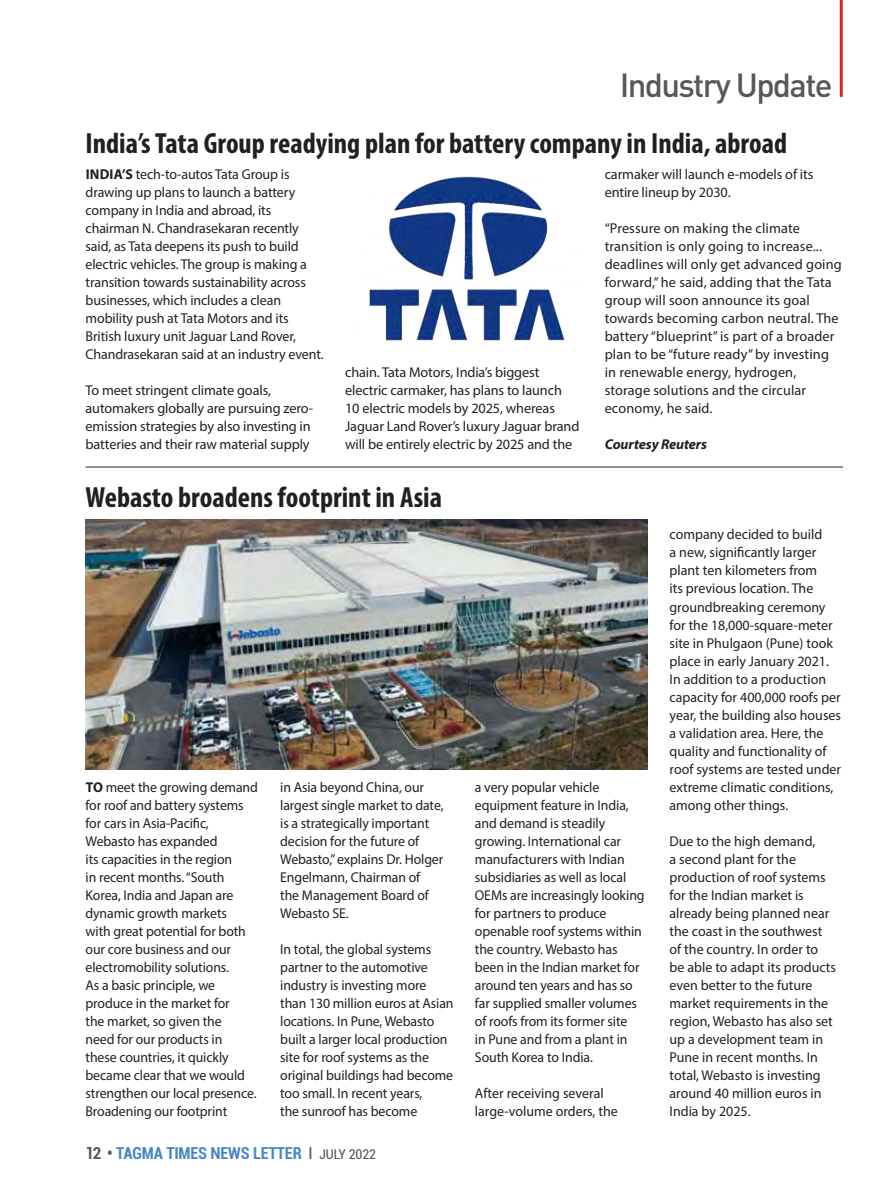
<style>
.page{position:relative;width:893px;height:1191px;background:#fff}
.page>*{position:absolute;margin:0;border:0;box-sizing:border-box;transform-origin:0 0}
.t1{font:500 33px "DIN Pro";letter-spacing:-.05em;color:#57585a}
.HEAD1{font:700 condensed 29.25px "Myriad Pro";color:#231f20}
.t2{font:700 condensed 16.5px "Roboto";letter-spacing:-.01em;color:#4786c6}
.BODY_9_5{font:14.25px/18px "Myriad Pro";letter-spacing:-.005em;color:#231f20}
.BODY_9_5-2{font:italic 700 14.25px "Myriad Pro";letter-spacing:-.01em;color:#231f20}
.s1{font-weight:700}
.s2{color:#57585a}
.s3{font-weight:400;color:#57585a}
.s4{font-weight:400;font-size:13.5px;color:#57585a}
</style>
<div class="page">
<hr style="left:839px;top:0;width:3px;height:97px;background:#da2128">
<img style="left:369px;top:176px;width:196px;height:165px">
<hr style="left:86px;top:466px;width:756px;height:1px;background:#231f20">
<img style="left:86px;top:520px;width:561px;height:249px">
<h1 class="t1" style="left:619px;top:62px;width:214px">Industry Update</h1>
<p class="HEAD1" style="left:86px;top:124px;width:703px">India’s Tata Group readying plan for battery company in India, abroad</p>
<p class="BODY_9_5" style="left:86px;top:165px;width:239px"><span class="s1">INDIA’S</span> tech-to-autos Tata Group is drawing up plans to launch a battery company in India and abroad, its chairman N. Chandrasekaran recently said, as Tata deepens its push to build electric vehicles. The group is making a transition towards sustainability across businesses, which includes a clean mobility push at Tata Motors and its British luxury unit Jaguar Land Rover, Chandrasekaran said at an industry event.</p>
<p class="BODY_9_5" style="left:86px;top:381px;width:229px">To meet stringent climate goals, automakers globally are pursuing zero&shy;emission strategies by also investing in batteries and their raw material supply</p>
<p class="BODY_9_5" style="left:345px;top:363px;width:236px">chain. Tata Motors, India’s biggest electric carmaker, has plans to launch 10 electric models by 2025, whereas Jaguar Land Rover’s luxury Jaguar brand will be entirely electric by 2025 and the</p>
<p class="HEAD1" style="left:86px;top:479px;width:358px">Webasto broadens footprint in Asia</p>
<p class="BODY_9_5" style="left:604px;top:165px;width:210px">carmaker will launch e-models of its entire lineup by 2030.</p>
<p class="BODY_9_5" style="left:604px;top:219px;width:238px">“Pressure on making the climate transition is only going to increase... deadlines will only get advanced going forward,” he said, adding that the Tata group will soon announce its goal towards becoming carbon neutral. The battery “blueprint” is part of a broader plan to be “future ready” by investing in renewable energy, hydrogen, storage solutions and the circular economy, he said.</p>
<p class="BODY_9_5-2" style="left:604px;top:435px;width:104px">Courtesy Reuters</p>
<p class="BODY_9_5" style="left:86px;top:777px;width:174px"><span class="s1">TO</span> meet the growing demand for roof and battery systems for cars in Asia-Pacific,<br>Webasto has expanded<br>its capacities in the region<br>in recent months. “South<br>Korea, India and Japan are dynamic growth markets<br>with great potential for both our core business and our electromobility solutions.<br>As a basic principle, we produce in the market for<br>the market, so given the<br>need for our products in<br>these countries, it quickly became clear that we would strengthen our local presence.<br>Broadening our footprint</p>
<p class="BODY_9_5" style="left:280px;top:777px;width:165px">in Asia beyond China, our largest single market to date, is a strategically important decision for the future of<br>Webasto,” explains Dr. Holger<br>Engelmann, Chairman of<br>the Management Board of<br>Webasto SE.</p>
<p class="BODY_9_5" style="left:280px;top:939px;width:175px">In total, the global systems partner to the automotive industry is investing more than 130 million euros at Asian locations. In Pune, Webasto built a larger local production site for roof systems as the original buildings had become too small. In recent years,<br>the sunroof has become</p>
<p class="t2" style="left:86px;top:1141px;width:292px"><span class="s2">12 •</span> TAGMA TIMES NEWS LETTER <span class="s3">I</span> <span class="s4">JULY 2022</span></p>
<p class="BODY_9_5" style="left:475px;top:777px;width:171px">a very popular vehicle equipment feature in India, and demand is steadily growing. International car manufacturers with Indian subsidiaries as well as local<br>OEMs are increasingly looking for partners to produce openable roof systems within the country. Webasto has been in the Indian market for around ten years and has so far supplied smaller volumes of roofs from its former site<br>in Pune and from a plant in<br>South Korea to India.</p>
<p class="BODY_9_5" style="left:475px;top:1083px;width:144px">After receiving several large-volume orders, the</p>
<p class="BODY_9_5" style="left:669px;top:525px;width:173px">company decided to build<br>a new, significantly larger plant ten kilometers from<br>its previous location. The groundbreaking ceremony for the 18,000-square-meter site in Phulgaon (Pune) took place in early January 2021.<br>In addition to a production capacity for 400,000 roofs per year, the building also houses a validation area. Here, the quality and functionality of roof systems are tested under extreme climatic conditions, among other things.</p>
<p class="BODY_9_5" style="left:669px;top:831px;width:168px">Due to the high demand,<br>a second plant for the production of roof systems for the Indian market is already being planned near the coast in the southwest of the country. In order to be able to adapt its products even better to the future market requirements in the region, Webasto has also set up a development team in<br>Pune in recent months. In total, Webasto is investing around 40 million euros in<br>India by 2025.</p>
</div>
